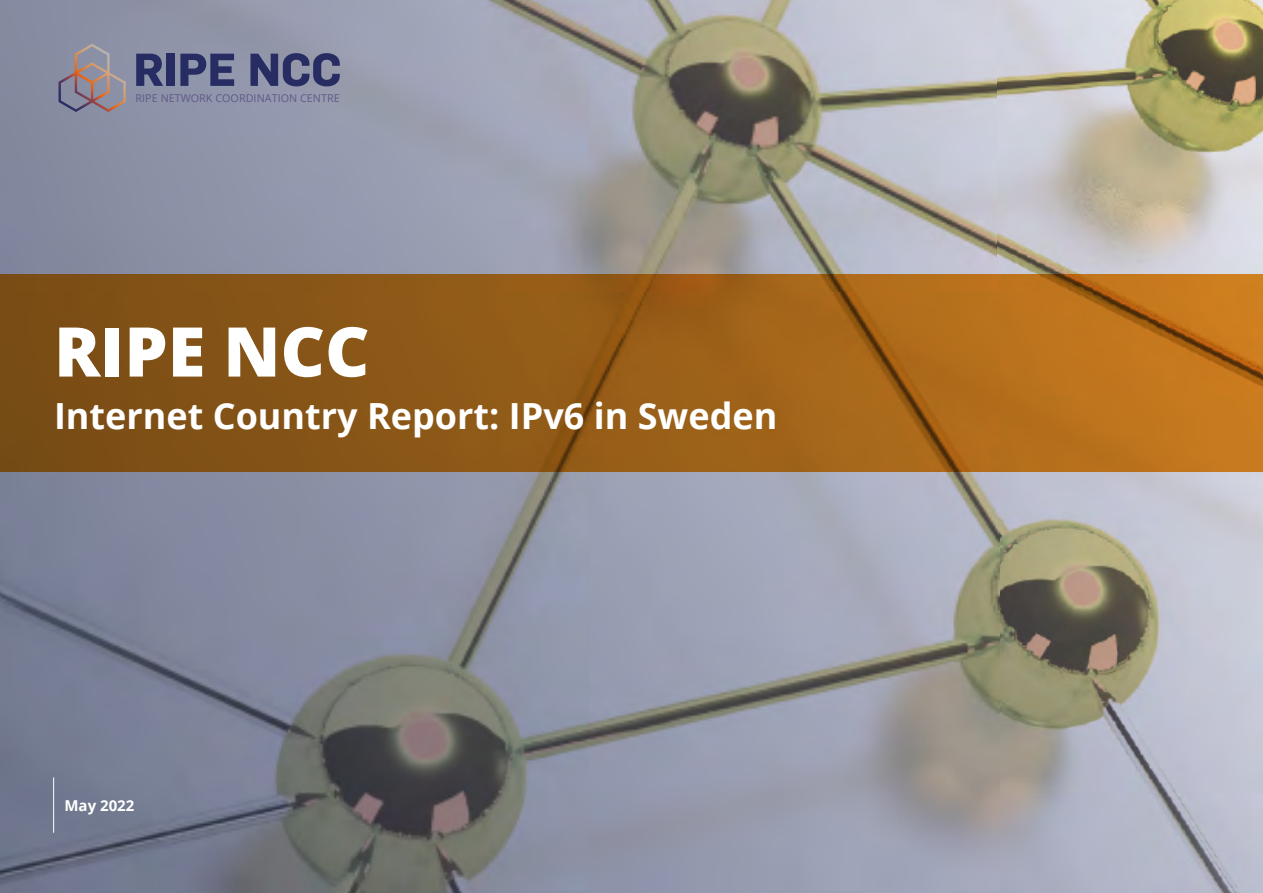
<style>
.page{position:relative;width:1263px;height:893px;background:#fff}
.page>*{position:absolute;margin:0;border:0;box-sizing:border-box;transform-origin:0 0}
.t1{font:800 68.7px "Open Sans";color:#fff}
.t2{font:700 36px "Open Sans";color:#fff}
.t3{font:700 15px "Open Sans";color:#fff}
.t4{font:10.8px "Open Sans";letter-spacing:.005em;color:#5f5987}
</style>
<div class="page">
<img style="left:0;top:0;width:997px;height:274px">
<img style="left:997px;top:0;width:266px;height:893px">
<img style="left:0;top:472px;width:1000px;height:421px">
<svg style="left:0;top:274px;width:1263px;height:198px;background:#9a5f18"></svg>
<svg style="left:136px;top:54px;width:27px;height:32px"></svg>
<div style="left:167px;top:54px;width:8px;height:32px;background:#272d63"></div>
<svg style="left:180px;top:54px;width:54px;height:32px;background:#50567f"></svg>
<svg style="left:250px;top:53px;width:90px;height:33px;background:#565b81"></svg>
<svg style="left:59px;top:44px;width:67px;height:68px;background:#918895"></svg>
<hr style="left:53px;top:777px;width:1px;height:56px;background:#fff">
<p class="t4" style="left:136px;top:91px;width:206px">RIPE NETWORK COORDINATION CENTRE</p>
<h1 class="t1" style="left:54px;top:299px;width:317px">RIPE NCC</h1>
<p class="t2" style="left:54px;top:391px;width:725px">Internet Country Report: IPv6 in Sweden</p>
<p class="t3" style="left:64px;top:795px;width:71px">May 2022</p>
</div>
